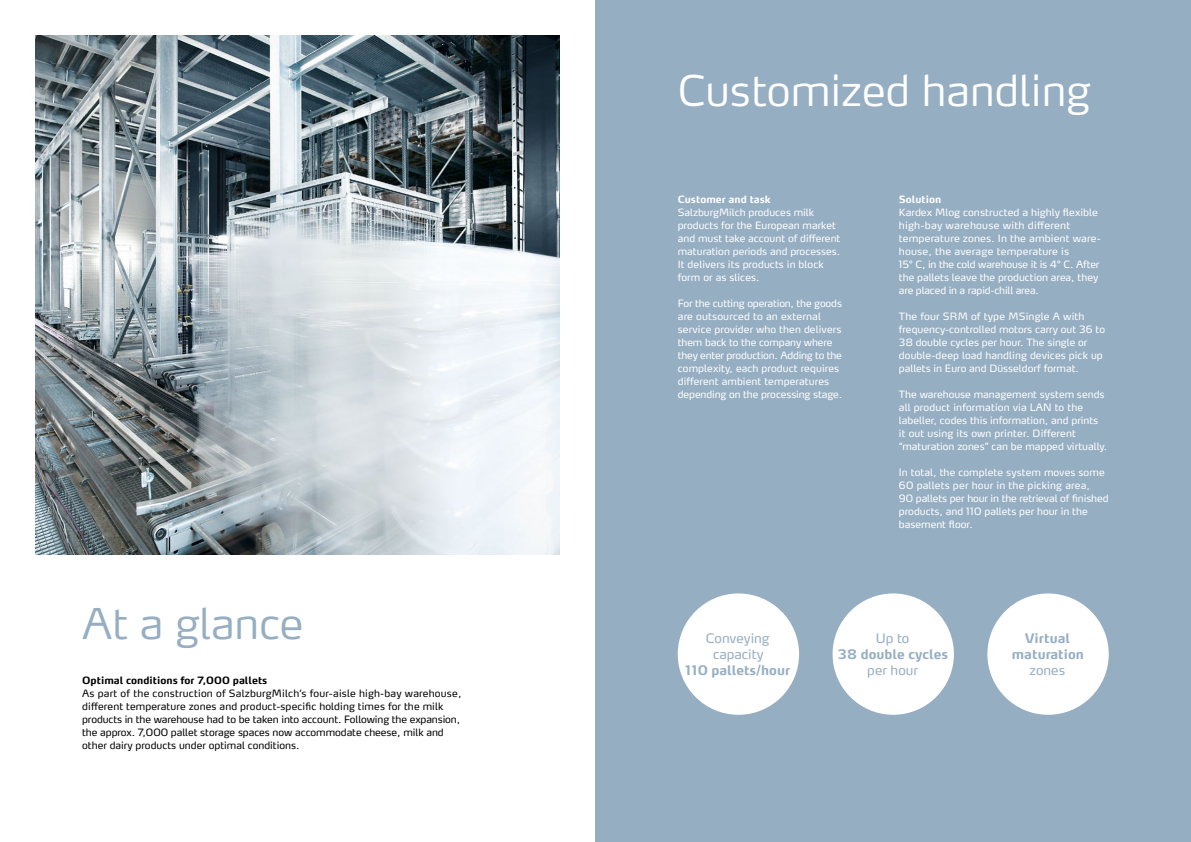
<style>
.page{position:relative;width:1191px;height:842px;background:#fff}
.page>*{position:absolute;margin:0;border:0;box-sizing:border-box;transform-origin:0 0}
.t1{font:300 42px "Max OT";color:#fff}
.t2{font:300 42px "Max OT";color:#96aec2}
.t3{font:700 13px/16px "Max OT";color:#96aec2;text-align:center}
.t4{font:13px/16px "Max OT";color:#96aec2;text-align:center}
.t5{font:10px/13px "Max OT";color:#fff}
.t6{font:10px/13px "Max OT";color:#000}
.t7{font:700 10px "Max OT";color:#000}
.t8{font:700 10px "Max OT";color:#fff}
</style>
<div class="page">
<div style="left:595px;top:0;width:596px;height:842px;background:#96aec2"></div>
<img style="left:36px;top:36px;width:524px;height:518px">
<div style="left:677px;top:593px;width:122px;height:122px;background:#fff;border-radius:50%"></div>
<div style="left:832px;top:593px;width:122px;height:122px;background:#fff;border-radius:50%"></div>
<div style="left:987px;top:593px;width:121px;height:122px;background:#fff;border-radius:50%"></div>
<h1 class="t2" style="left:82px;top:597px;width:223px">At a glance</h1>
<p class="t7" style="left:82px;top:674px;width:187px">Optimal conditions for 7,000 pallets</p>
<p class="t6" style="left:82px;top:687px;width:381px">As part of the construction of SalzburgMilch’s four-aisle high-bay warehouse, different temperature zones and product-specific holding times for the milk products in the warehouse had to be taken into account. Following the expansion, the approx. 7,000 pallet storage spaces now accommodate cheese, milk and other dairy products under optimal conditions.</p>
<h1 class="t1" style="left:677px;top:64px;width:414px">Customized handling</h1>
<p class="t8" style="left:678px;top:193px;width:95px">Customer and task</p>
<p class="t5" style="left:678px;top:206px;width:164px">SalzburgMilch produces milk products for the European market and must take account of different maturation periods and processes.<br>It delivers its products in block form or as slices.</p>
<p class="t5" style="left:678px;top:297px;width:166px">For the cutting operation, the goods are outsourced to an external service provider who then delivers them back to the company where they enter production. Adding to the complexity, each product requires different ambient temperatures depending on the processing stage.</p>
<p class="t8" style="left:899px;top:193px;width:44px">Solution</p>
<p class="t5" style="left:899px;top:206px;width:203px">Kardex Mlog constructed a highly flexible high-bay warehouse with different temperature zones. In the ambient ware&shy;house, the average temperature is<br>15° C, in the cold warehouse it is 4° C. After the pallets leave the production area, they are placed in a rapid-chill area.</p>
<p class="t5" style="left:899px;top:310px;width:208px">The four SRM of type MSingle A with frequency-controlled motors carry out 36 to 38 double cycles per hour. The single or double-deep load handling devices pick up pallets in Euro and Düsseldorf format.</p>
<p class="t5" style="left:899px;top:388px;width:210px">The warehouse management system sends all product information via LAN to the labeller, codes this information, and prints<br>it out using its own printer. Different “maturation zones” can be mapped virtually.</p>
<p class="t5" style="left:899px;top:466px;width:211px">In total, the complete system moves some 60 pallets per hour in the picking area,<br>90 pallets per hour in the retrieval of finished products, and 110 pallets per hour in the basement floor.</p>
<h2 class="t4" style="left:706px;top:630px;width:65px">Conveying capacity</h2>
<h2 class="t3" style="left:685px;top:662px;width:106px">110 pallets/hour</h2>
<h2 class="t4" style="left:875px;top:630px;width:35px">Up to</h2>
<h2 class="t3" style="left:838px;top:646px;width:112px">38 double cycles</h2>
<h2 class="t4" style="left:867px;top:662px;width:52px">per hour</h2>
<h2 class="t3" style="left:1012px;top:630px;width:73px">Virtual maturation</h2>
<h2 class="t4" style="left:1029px;top:662px;width:37px">zones</h2>
</div>
